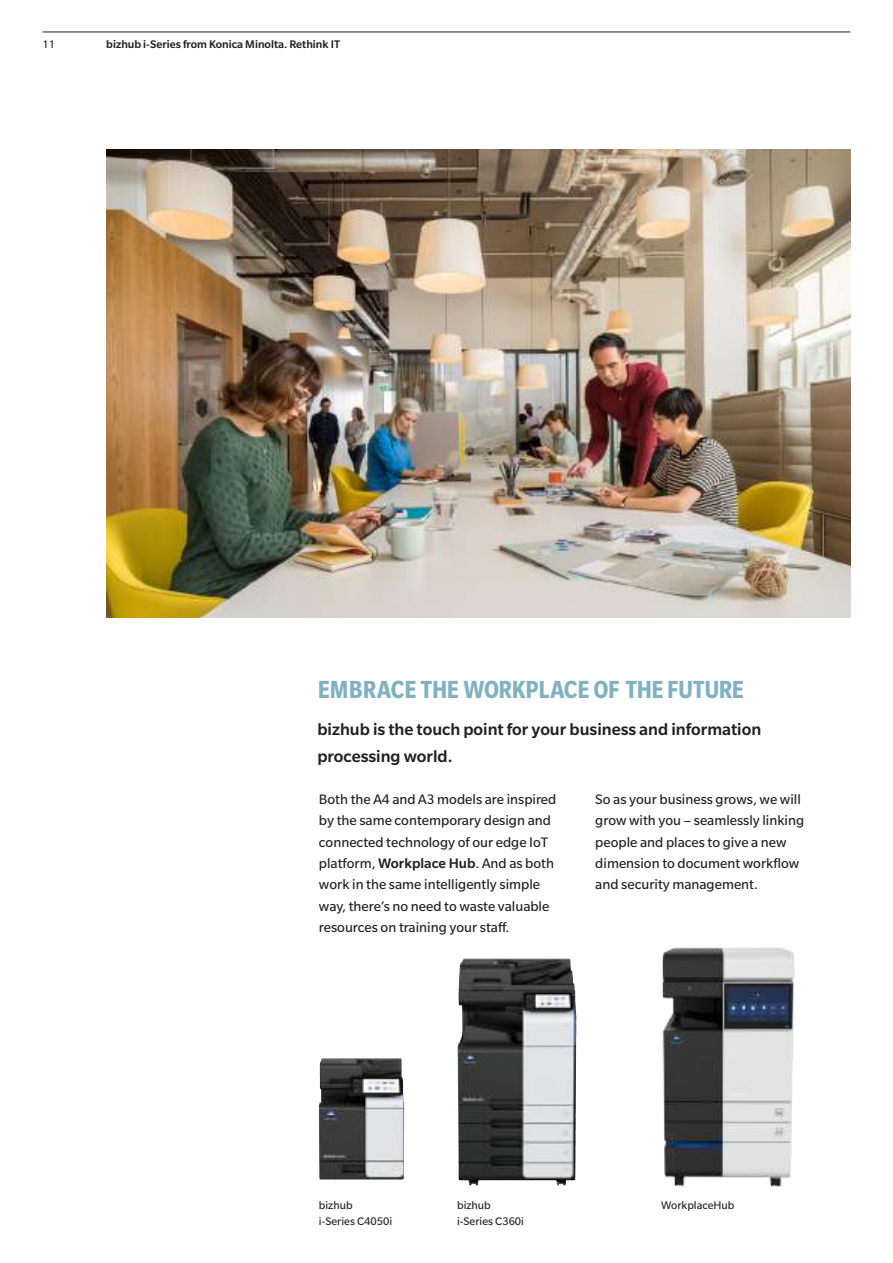
<style>
.page{position:relative;width:893px;height:1263px;background:#fff}
.page>*{position:absolute;margin:0;border:0;box-sizing:border-box;transform-origin:0 0}
.t1{font:700 condensed 27px "Slate Pro";letter-spacing:-.005em;color:#80b2bf}
.t2{font:500 18px/26.7px "Slate Pro";color:#241f1f}
.t3{font:15px/21.3px "Slate Pro";color:#241f1f}
.t4{font:12px/16px "Slate Pro";color:#241f1f}
.t5{font:500 12px "Slate Pro";color:#241f1f}
.s1{font-weight:500}
</style>
<div class="page">
<img style="left:106px;top:149px;width:744px;height:469px">
<img style="left:662px;top:947px;width:133px;height:240px">
<img style="left:458px;top:958px;width:119px;height:227px">
<img style="left:319px;top:1058px;width:85px;height:121px">
<hr style="left:43px;top:32px;width:807px;height:1px;background:#241f1f">
<p class="t4" style="left:43px;top:36px;width:14px">11</p>
<p class="t5" style="left:106px;top:38px;width:235px">bizhub i-Series from Konica Minolta. Rethink IT</p>
<h1 class="t1" style="left:318px;top:675px;width:428px">EMBRACE THE WORKPLACE OF THE FUTURE</h1>
<p class="t2" style="left:317px;top:716px;width:445px">bizhub is the touch point for your business and information processing world.</p>
<p class="t3" style="left:595px;top:789px;width:210px">So as your business grows, we will grow with you – seamlessly linking people and places to give a new dimension to document workflow and security management.</p>
<p class="t3" style="left:319px;top:789px;width:239px">Both the A4 and A3 models are inspired by the same contemporary design and connected technology of our edge IoT platform, <span class="s1">Workplace Hub</span>. And as both work in the same intelligently simple way, there’s no need to waste valuable resources on training your staff.</p>
<p class="t4" style="left:319px;top:1197px;width:75px">bizhub<br>i-Series C4050i</p>
<p class="t4" style="left:457px;top:1197px;width:68px">bizhub i-Series C360i</p>
<p class="t4" style="left:661px;top:1197px;width:75px">WorkplaceHub</p>
</div>
